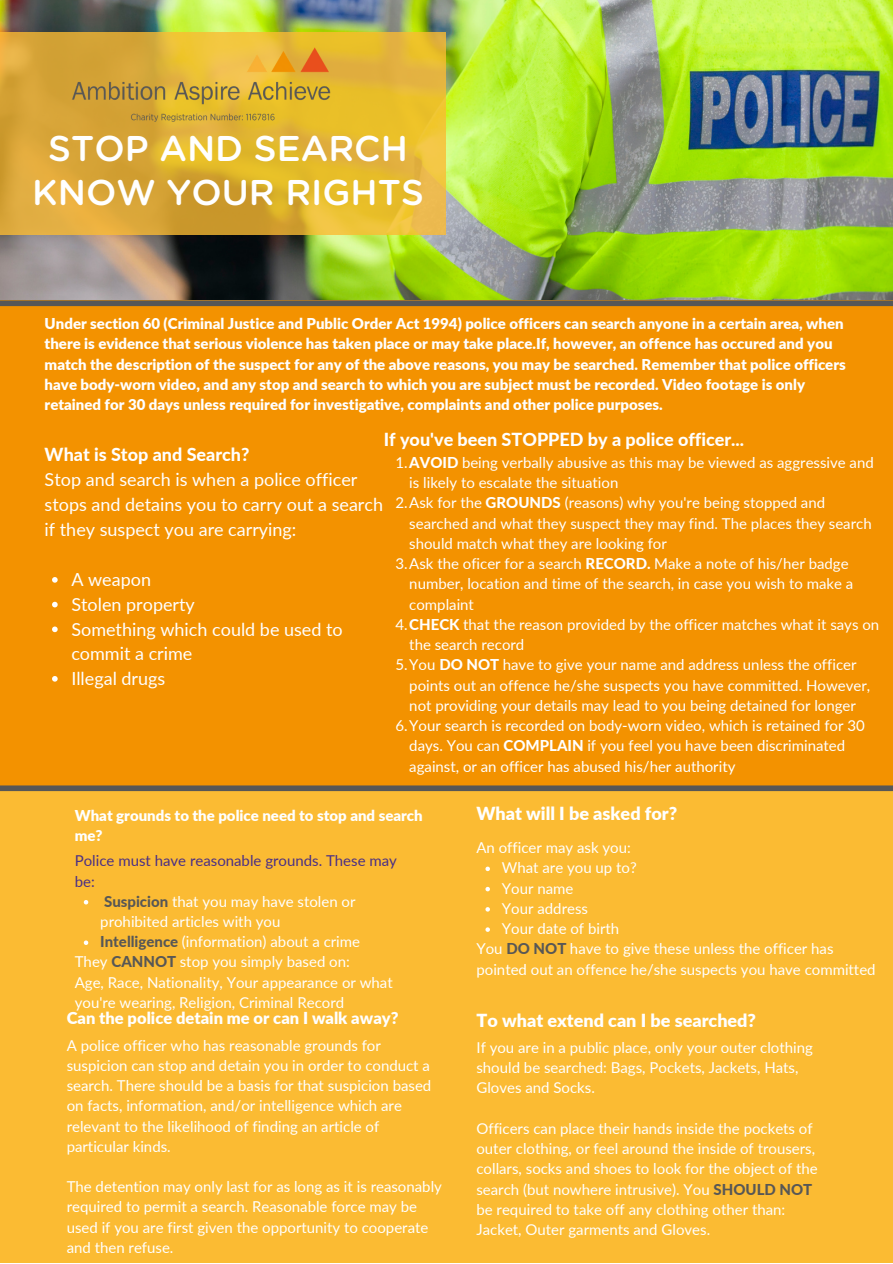
<style>
.page{position:relative;width:893px;height:1264px;background:#fff}
.page>*{position:absolute;margin:0;border:0;box-sizing:border-box;transform-origin:0 0}
.t1{font:500 35.7px "Gotham Rounded";color:#fff}
.t2{font:18px/24.8px "Lato";color:#fff}
.t3{font:800 18px "Lato";color:#fff}
.t4{font:900 18px "Lato";color:#fff}
.t5{font:900 16.5px "Lato";color:#fff}
.t6{font:15px/20.2px "Lato";color:#fff}
.t7{font:900 15px/20.2px "Lato";color:#fff}
.t8{font:15px/20.2px "Lato";color:#4a2f85}
.s1{font-weight:800}
.s2{font-weight:800;color:#575756}
</style>
<div class="page">
<div style="left:0;top:0;width:892px;height:1262px;background:#fbbb33"></div>
<img style="left:0;top:0;width:892px;height:300px">
<div style="left:0;top:300px;width:892px;height:488px;background:#f39200"></div>
<svg style="left:0;top:33px;width:446px;height:201px;background:#dfaf34"></svg>
<div style="left:0;top:300px;width:892px;height:6px;background:#575756"></div>
<div style="left:0;top:785px;width:892px;height:6px;background:#575756"></div>
<img style="left:67px;top:37px;width:268px;height:95px">
<svg style="left:52px;top:577px;width:6px;height:5px"></svg>
<svg style="left:52px;top:601px;width:6px;height:6px"></svg>
<svg style="left:52px;top:626px;width:6px;height:6px"></svg>
<svg style="left:52px;top:676px;width:6px;height:5px"></svg>
<svg style="left:84px;top:900px;width:4px;height:4px"></svg>
<svg style="left:84px;top:940px;width:4px;height:5px"></svg>
<svg style="left:485px;top:866px;width:5px;height:5px"></svg>
<svg style="left:485px;top:886px;width:5px;height:5px"></svg>
<svg style="left:485px;top:907px;width:5px;height:4px"></svg>
<svg style="left:485px;top:927px;width:5px;height:4px"></svg>
<p class="t1" style="left:48px;top:132px;width:361px">STOP AND SEARCH</p>
<p class="t1" style="left:32px;top:176px;width:393px">KNOW YOUR RIGHTS</p>
<p class="t7" style="left:45px;top:313px;width:802px">Under section 60 (Criminal Justice and Public Order Act 1994) police officers can search anyone in a certain area, when there is evidence that serious violence has taken place or may take place.If, however, an offence has occured and you match the description of the suspect for any of the above reasons, you may be searched. Remember that police officers have body-worn video, and any stop and search to which you are subject must be recorded. Video footage is only retained for 30 days unless required for investigative, complaints and other police purposes.</p>
<p class="t3" style="left:45px;top:443px;width:206px">What is Stop and Search?</p>
<p class="t2" style="left:45px;top:467px;width:340px">Stop and search is when a police officer stops and detains you to carry out a search if they suspect you are carrying:</p>
<p class="t2" style="left:71px;top:566px;width:81px">A weapon</p>
<p class="t2" style="left:71px;top:591px;width:125px">Stolen property</p>
<p class="t2" style="left:71px;top:616px;width:273px">Something which could be used to commit a crime</p>
<p class="t2" style="left:71px;top:665px;width:95px">Illegal drugs</p>
<p class="t3" style="left:384px;top:428px;width:362px">If you've been STOPPED by a police officer...</p>
<p class="t6" style="left:409px;top:452px;width:466px;text-indent:-14px">1.<span class="s1">AVOID</span> being verbally abusive as this may be viewed as aggressive and is likely to escalate the situation</p>
<p class="t6" style="left:409px;top:492px;width:464px;text-indent:-14px">2.Ask for the <span class="s1">GROUNDS</span> (reasons) why you're being stopped and searched and what they suspect they may find. The places they search should match what they are looking for</p>
<p class="t6" style="left:409px;top:553px;width:445px;text-indent:-14px">3.Ask the oficer for a search <span class="s1">RECORD.</span> Make a note of his/her badge number, location and time of the search, in case you wish to make a complaint</p>
<p class="t6" style="left:409px;top:614px;width:471px;text-indent:-14px">4.<span class="s1">CHECK</span> that the reason provided by the officer matches what it says on the search record</p>
<p class="t6" style="left:409px;top:654px;width:462px;text-indent:-14px">5.You <span class="s1">DO NOT</span> have to give your name and address unless the officer points out an offence he/she suspects you have committed. However, not providing your details may lead to you being detained for longer</p>
<p class="t6" style="left:409px;top:715px;width:457px;text-indent:-14px">6.Your search is recorded on body-worn video, which is retained for 30 days. You can <span class="s1">COMPLAIN</span> if you feel you have been discriminated against, or an officer has abused his/her authority</p>
<p class="t7" style="left:75px;top:805px;width:349px">What grounds to the police need to stop and search me?</p>
<p class="t8" style="left:75px;top:850px;width:323px">Police must have reasonable grounds. These may be:</p>
<p class="t6" style="left:100px;top:890px;width:257px"><span class="s2">Suspicion</span> that you may have stolen or prohibited articles with you</p>
<p class="t6" style="left:100px;top:931px;width:261px"><span class="s2">Intelligence</span> (information) about a crime</p>
<p class="t6" style="left:75px;top:951px;width:276px">They <span class="s2">CANNOT</span> stop you simply based on:</p>
<p class="t6" style="left:75px;top:971px;width:319px">Age, Race, Nationality, Your appearance or what you're wearing, Religion, Criminal Record</p>
<p class="t6" style="left:67px;top:1034px;width:366px">A police officer who has reasonable grounds for suspicion can stop and detain you in order to conduct a search. There should be a basis for that suspicion based on facts, information, and/or intelligence which are relevant to the likelihood of finding an article of particular kinds.</p>
<p class="t6" style="left:67px;top:1176px;width:377px">The detention may only last for as long as it is reasonably required to permit a search. Reasonable force may be used if you are first given the opportunity to cooperate and then refuse.</p>
<p class="t5" style="left:67px;top:1007px;width:333px">Can the police detain me or can I walk away?</p>
<p class="t4" style="left:476px;top:802px;width:202px">What will I be asked for?</p>
<p class="t6" style="left:476px;top:837px;width:156px">An officer may ask you:</p>
<p class="t6" style="left:502px;top:857px;width:136px">What are you up to?</p>
<p class="t6" style="left:502px;top:877px;width:73px">Your name</p>
<p class="t6" style="left:502px;top:897px;width:88px">Your address</p>
<p class="t6" style="left:502px;top:918px;width:119px">Your date of birth</p>
<p class="t6" style="left:476px;top:938px;width:400px">You <span class="s2">DO NOT</span> have to give these unless the officer has pointed out an offence he/she suspects you have committed</p>
<p class="t4" style="left:476px;top:1009px;width:281px">To what extend can I be searched?</p>
<p class="t6" style="left:476px;top:1036px;width:338px">If you are in a public place, only your outer clothing should be searched: Bags, Pockets, Jackets, Hats,<br>Gloves and Socks.</p>
<p class="t6" style="left:476px;top:1117px;width:343px">Officers can place their hands inside the pockets of outer clothing, or feel around the inside of trousers, collars, socks and shoes to look for the object of the search (but nowhere intrusive). You <span class="s2">SHOULD NOT </span>be required to take off any clothing other than:<br>Jacket, Outer garments and Gloves.</p>
</div>
